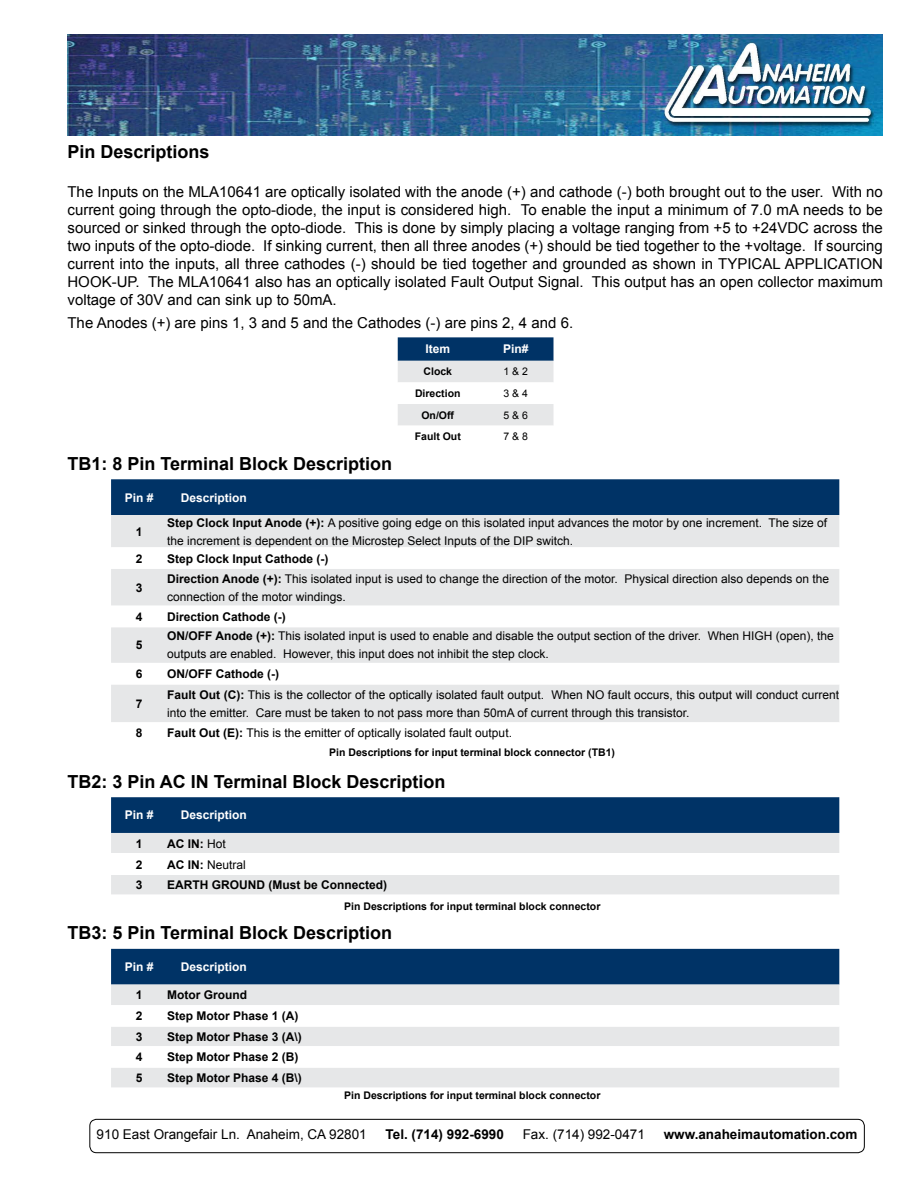
<style>
.page{position:relative;width:918px;height:1188px;background:#fff}
.page>*{position:absolute;margin:0;border:0;box-sizing:border-box;transform-origin:0 0}
.t1{font:700 18px "Arial";color:#000}
.t2{font:15px/18px "Arial";color:#000;text-align:justify}
.t3{font:13.5px "Arial";color:#000}
.t4{font:700 13.5px "Arial";color:#000}
.t5{font:12px/18px "Arial";color:#000}
.t6{font:700 12px "Arial";color:#000}
.t7{font:700 12px "Arial";color:#fff}
.t8{font:700 10.5px "Arial";color:#000}
.t9{font:10.5px "Arial";color:#000}
.s1{font-weight:700}
.s2{font-weight:400}
</style>
<div class="page">
<img style="left:68px;top:35px;width:815px;height:101px">
<div style="left:90px;top:1119px;width:775px;height:34px;border:1px solid #000;border-radius:7px"></div>
<div style="left:111px;top:479px;width:728px;height:36px;background:#036"></div>
<div style="left:111px;top:515px;width:728px;height:32px;background:#e6e7e8"></div>
<svg style="left:111px;top:569px;width:56px;height:153px"></svg>
<svg style="left:167px;top:569px;width:672px;height:153px;fill:#e6e7e8"></svg>
<svg style="left:398px;top:337px;width:156px;height:89px"></svg>
<div style="left:111px;top:949px;width:728px;height:36px;background:#036"></div>
<div style="left:111px;top:985px;width:728px;height:102px;background:#e6e7e8"></div>
<svg style="left:111px;top:1005px;width:728px;height:63px"></svg>
<div style="left:111px;top:797px;width:728px;height:36px;background:#036"></div>
<div style="left:111px;top:833px;width:728px;height:61px;background:#e6e7e8"></div>
<div style="left:111px;top:853px;width:56px;height:22px;background:#fff"></div>
<div style="left:167px;top:853px;width:672px;height:22px;background:#fff"></div>
<h1 class="t1" style="left:68px;top:140px;width:144px">Pin Descriptions</h1>
<p class="t2" style="left:68px;top:183px;width:817px">The Inputs on the MLA10641 are optically isolated with the anode (+) and cathode (-) both brought out to the user. With no current going through the opto-diode, the input is considered high. To enable the input a minimum of 7.0 mA needs to be sourced or sinked through the opto-diode. This is done by simply placing a voltage ranging from +5 to +24VDC across the two inputs of the opto-diode. If sinking current, then all three anodes (+) should be tied together to the +voltage. If sourcing current into the inputs, all three cathodes (-) should be tied together and grounded as shown in TYPICAL APPLICATION HOOK-UP. The MLA10641 also has an optically isolated Fault Output Signal. This output has an open collector maximum voltage of 30V and can sink up to 50mA.</p>
<p class="t2" style="left:68px;top:314px;width:507px">The Anodes (+) are pins 1, 3 and 5 and the Cathodes (-) are pins 2, 4 and 6.</p>
<p class="t7" style="left:425px;top:341px;width:26px">Item</p>
<p class="t7" style="left:503px;top:341px;width:27px">Pin#</p>
<p class="t8" style="left:424px;top:365px;width:30px">Clock</p>
<p class="t9" style="left:503px;top:365px;width:26px">1 &amp; 2</p>
<p class="t8" style="left:415px;top:386px;width:47px">Direction</p>
<p class="t9" style="left:503px;top:386px;width:26px">3 &amp; 4</p>
<p class="t8" style="left:421px;top:408px;width:34px">On/Off</p>
<p class="t9" style="left:503px;top:408px;width:26px">5 &amp; 6</p>
<p class="t8" style="left:415px;top:430px;width:48px">Fault Out</p>
<p class="t9" style="left:503px;top:430px;width:26px">7 &amp; 8</p>
<h1 class="t1" style="left:68px;top:451px;width:326px">TB1: 8 Pin Terminal Block Description</h1>
<p class="t7" style="left:125px;top:489px;width:30px">Pin #</p>
<p class="t7" style="left:181px;top:489px;width:68px">Description</p>
<p class="t6" style="left:136px;top:523px;width:8px">1</p>
<p class="t5" style="left:167px;top:513px;width:661px"><span class="s1">Step Clock Input Anode (+):</span> A positive going edge on this isolated input advances the motor by one increment. The size of the increment is dependent on the Microstep Select Inputs of the DIP switch.</p>
<p class="t6" style="left:136px;top:550px;width:8px">2</p>
<p class="t6" style="left:167px;top:550px;width:163px">Step Clock Input Cathode (-)</p>
<p class="t6" style="left:136px;top:579px;width:8px">3</p>
<p class="t5" style="left:167px;top:570px;width:663px"><span class="s1">Direction Anode (+):</span> This isolated input is used to change the direction of the motor. Physical direction also depends on the connection of the motor windings.</p>
<p class="t6" style="left:136px;top:609px;width:8px">4</p>
<p class="t6" style="left:167px;top:609px;width:120px">Direction Cathode (-)</p>
<p class="t6" style="left:136px;top:637px;width:8px">5</p>
<p class="t5" style="left:167px;top:627px;width:668px"><span class="s1">ON/OFF Anode (+):</span> This isolated input is used to enable and disable the output section of the driver. When HIGH (open), the outputs are enabled. However, this input does not inhibit the step clock.</p>
<p class="t6" style="left:136px;top:666px;width:8px">6</p>
<p class="t6" style="left:167px;top:666px;width:113px">ON/OFF Cathode (-)</p>
<p class="t6" style="left:136px;top:696px;width:8px">7</p>
<p class="t5" style="left:167px;top:686px;width:674px"><span class="s1">Fault Out (C):</span> This is the collector of the optically isolated fault output. When NO fault occurs, this output will conduct current into the emitter. Care must be taken to not pass more than 50mA of current through this transistor.</p>
<p class="t6" style="left:136px;top:724px;width:8px">8</p>
<p class="t5" style="left:167px;top:723px;width:346px"><span class="s1">Fault Out (E):</span> This is the emitter of optically isolated fault output.</p>
<p class="t8" style="left:329px;top:745px;width:287px">Pin Descriptions for input terminal block connector (TB1)</p>
<h1 class="t1" style="left:68px;top:769px;width:380px">TB2: 3 Pin AC IN Terminal Block Description</h1>
<p class="t7" style="left:125px;top:807px;width:30px">Pin #</p>
<p class="t7" style="left:181px;top:807px;width:68px">Description</p>
<p class="t6" style="left:136px;top:835px;width:8px">1</p>
<p class="t6" style="left:167px;top:835px;width:60px">AC IN: <span class="s2">Hot</span></p>
<p class="t6" style="left:136px;top:856px;width:8px">2</p>
<p class="t5" style="left:167px;top:855px;width:80px"><span class="s1">AC IN:</span> Neutral</p>
<p class="t6" style="left:136px;top:877px;width:8px">3</p>
<p class="t6" style="left:167px;top:877px;width:221px">EARTH GROUND (Must be Connected)</p>
<p class="t8" style="left:344px;top:899px;width:258px">Pin Descriptions for input terminal block connector</p>
<h1 class="t1" style="left:68px;top:921px;width:326px">TB3: 5 Pin Terminal Block Description</h1>
<p class="t7" style="left:125px;top:959px;width:30px">Pin #</p>
<p class="t7" style="left:181px;top:959px;width:68px">Description</p>
<p class="t6" style="left:136px;top:987px;width:8px">1</p>
<p class="t6" style="left:167px;top:987px;width:81px">Motor Ground</p>
<p class="t6" style="left:136px;top:1008px;width:8px">2</p>
<p class="t6" style="left:167px;top:1008px;width:133px">Step Motor Phase 1 (A)</p>
<p class="t6" style="left:136px;top:1028px;width:8px">3</p>
<p class="t6" style="left:167px;top:1028px;width:136px">Step Motor Phase 3 (A\)</p>
<p class="t6" style="left:136px;top:1049px;width:8px">4</p>
<p class="t6" style="left:167px;top:1049px;width:133px">Step Motor Phase 2 (B)</p>
<p class="t6" style="left:136px;top:1070px;width:8px">5</p>
<p class="t6" style="left:167px;top:1070px;width:136px">Step Motor Phase 4 (B\)</p>
<p class="t8" style="left:344px;top:1088px;width:258px">Pin Descriptions for input terminal block connector</p>
<p class="t3" style="left:97px;top:1125px;width:272px">910 East Orangefair Ln. Anaheim, CA 92801</p>
<p class="t4" style="left:386px;top:1125px;width:120px">Tel. (714) 992-6990</p>
<p class="t3" style="left:523px;top:1125px;width:124px">Fax. (714) 992-0471</p>
<p class="t4" style="left:664px;top:1125px;width:195px">www.anaheimautomation.com</p>
</div>
